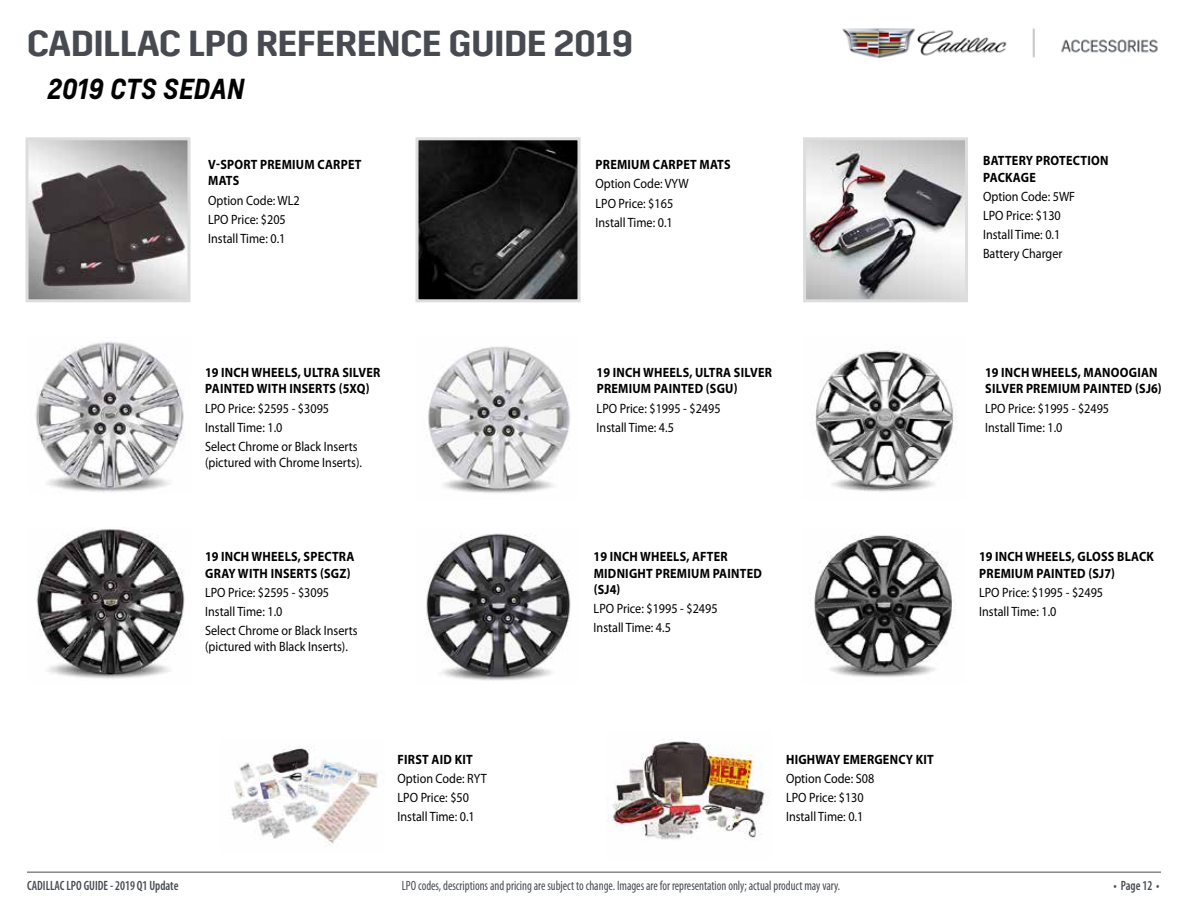
<style>
.page{position:relative;width:1188px;height:918px;background:#fff}
.page>*{position:absolute;margin:0;border:0;box-sizing:border-box;transform-origin:0 0}
.t1{font:600 36px "Cadillac Sans A";color:#474b51}
.t2{font:italic 700 27px "Louis";color:#000}
.t3{font:13.5px/19.2px "Myriad Pro";color:#000;scale:.9 1}
.t4{font:700 13.5px/16.2px "Myriad Pro";letter-spacing:.02em;color:#000;scale:.9 1}
.t5{font:condensed 13.5px "Myriad Pro";color:#474b51;scale:.9 1}
.t6{font:600 condensed 13.5px "Myriad Pro";color:#474b51;scale:.9 1}
</style>
<div class="page">
<img style="left:842px;top:28px;width:316px;height:30px">
<hr style="left:27px;top:872px;width:1134px;height:1px;background:#474b51">
<img style="left:807px;top:141px;width:157px;height:157px">
<div style="left:803px;top:137px;width:165px;height:165px;border:3px solid #dcddde"></div>
<img style="left:420px;top:141px;width:156px;height:157px">
<div style="left:416px;top:137px;width:164px;height:165px;border:3px solid #dcddde"></div>
<img style="left:35px;top:341px;width:150px;height:153px">
<img style="left:428px;top:346px;width:142px;height:147px">
<img style="left:425px;top:533px;width:146px;height:148px">
<img style="left:36px;top:527px;width:149px;height:152px">
<img style="left:810px;top:535px;width:146px;height:142px">
<img style="left:815px;top:350px;width:142px;height:142px">
<img style="left:30px;top:141px;width:156px;height:157px">
<div style="left:26px;top:137px;width:164px;height:165px;border:3px solid #dcddde"></div>
<img style="left:231px;top:746px;width:147px;height:98px">
<img style="left:606px;top:739px;width:159px;height:101px">
<h1 class="t1" style="left:27px;top:23px;width:607px">CADILLAC LPO REFERENCE GUIDE 2019</h1>
<h2 class="t2" style="left:47px;top:71px;width:199px">2019 CTS SEDAN</h2>
<p class="t4" style="left:208px;top:156px;width:172px">V-SPORT PREMIUM CARPET<br>MATS</p>
<p class="t3" style="left:208px;top:190px;width:103px">Option Code: WL2<br>LPO Price: $205<br>Install Time: 0.1</p>
<p class="t4" style="left:205px;top:364px;width:196px">19 INCH WHEELS, ULTRA SILVER<br>PAINTED WITH INSERTS (5XQ)</p>
<p class="t3" style="left:205px;top:398px;width:171px">LPO Price: $2595 - $3095<br>Install Time: 1.0<br>Select Chrome or Black Inserts</p>
<p class="t3" style="left:205px;top:453px;width:176px">(pictured with Chrome Inserts).</p>
<p class="t4" style="left:205px;top:548px;width:167px">19 INCH WHEELS, SPECTRA<br>GRAY WITH INSERTS (SGZ)</p>
<p class="t3" style="left:205px;top:582px;width:171px">LPO Price: $2595 - $3095<br>Install Time: 1.0<br>Select Chrome or Black Inserts</p>
<p class="t3" style="left:205px;top:637px;width:160px">(pictured with Black Inserts).</p>
<p class="t4" style="left:398px;top:751px;width:85px">FIRST AID KIT</p>
<p class="t3" style="left:398px;top:768px;width:101px">Option Code: RYT<br>LPO Price: $50<br>Install Time: 0.1</p>
<p class="t4" style="left:596px;top:156px;width:151px">PREMIUM CARPET MATS</p>
<p class="t3" style="left:595px;top:174px;width:105px">Option Code: VYW<br>LPO Price: $165<br>Install Time: 0.1</p>
<p class="t4" style="left:597px;top:364px;width:196px">19 INCH WHEELS, ULTRA SILVER<br>PREMIUM PAINTED (SGU)</p>
<p class="t3" style="left:597px;top:398px;width:139px">LPO Price: $1995 - $2495<br>Install Time: 4.5</p>
<p class="t4" style="left:594px;top:548px;width:189px">19 INCH WHEELS, AFTER<br>MIDNIGHT PREMIUM PAINTED (SJ4)</p>
<p class="t3" style="left:594px;top:599px;width:139px">LPO Price: $1995 - $2495<br>Install Time: 4.5</p>
<p class="t4" style="left:983px;top:152px;width:141px">BATTERY PROTECTION<br>PACKAGE</p>
<p class="t3" style="left:983px;top:186px;width:104px">Option Code: 5WF<br>LPO Price: $130<br>Install Time: 0.1<br>Battery Charger</p>
<p class="t4" style="left:985px;top:364px;width:198px">19 INCH WHEELS, MANOOGIAN<br>SILVER PREMIUM PAINTED (SJ6)</p>
<p class="t3" style="left:985px;top:398px;width:139px">LPO Price: $1995 - $2495<br>Install Time: 1.0</p>
<p class="t4" style="left:979px;top:548px;width:196px">19 INCH WHEELS, GLOSS BLACK<br>PREMIUM PAINTED (SJ7)</p>
<p class="t3" style="left:979px;top:582px;width:139px">LPO Price: $1995 - $2495<br>Install Time: 1.0</p>
<p class="t4" style="left:786px;top:751px;width:166px">HIGHWAY EMERGENCY KIT</p>
<p class="t3" style="left:786px;top:768px;width:100px">Option Code: S08<br>LPO Price: $130<br>Install Time: 0.1</p>
<p class="t6" style="left:27px;top:878px;width:170px">CADILLAC LPO GUIDE - 2019 Q1 Update</p>
<p class="t5" style="left:402px;top:878px;width:489px">LPO codes, descriptions and pricing are subject to change. Images are for representation only; actual product may vary.</p>
<p class="t6" style="left:1114px;top:878px;width:53px">• Page 12 •</p>
</div>
